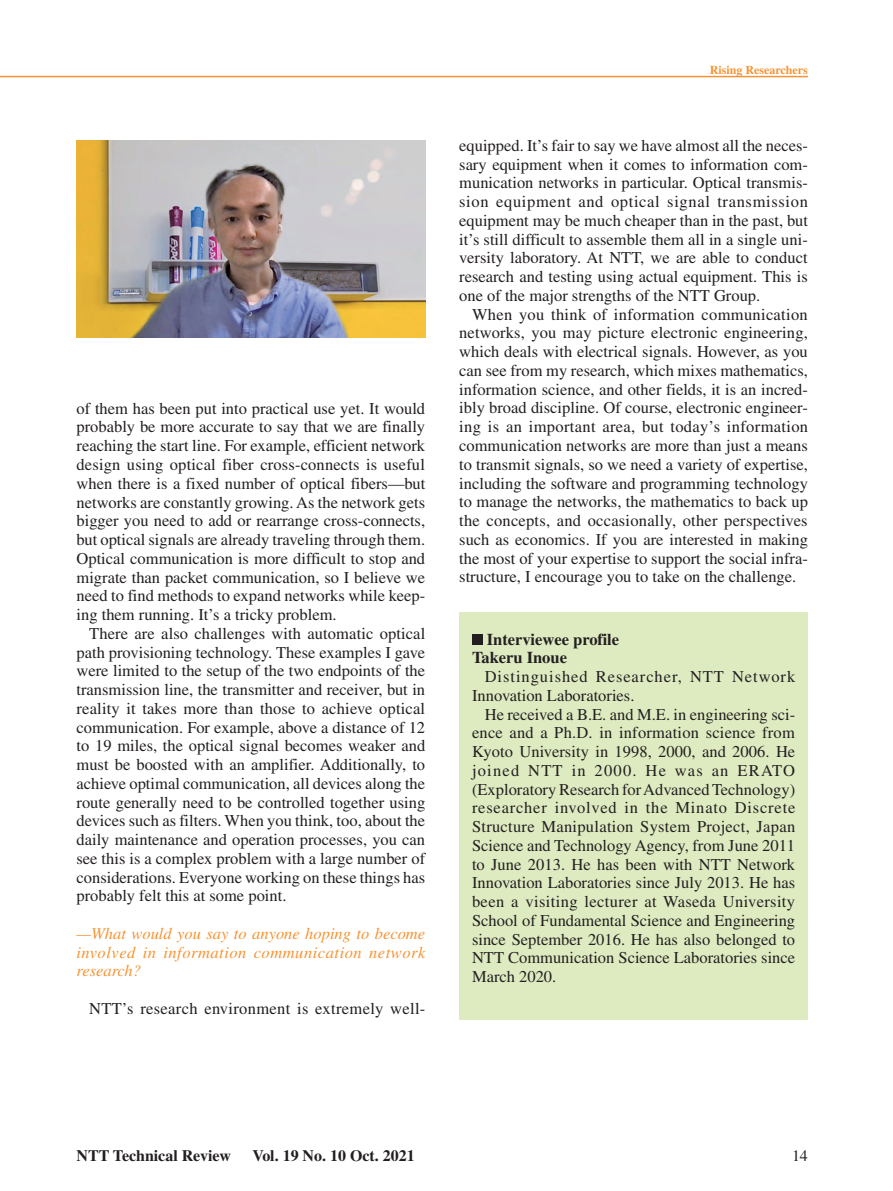
<style>
.page{position:relative;width:893px;height:1191px;background:#fff}
.page>*{position:absolute;margin:0;border:0;box-sizing:border-box;transform-origin:0 0}
.t1{font:16.5px/18.8px "Times";color:#231f20;text-align:justify}
.t2{font:italic 16.5px/18.8px "Times";letter-spacing:.03em;color:#f79332;text-align:justify}
.t3{font:16.5px/18.8px "Times";letter-spacing:.055em;color:#231f20}
.t4{font:16.5px "Times";letter-spacing:.02em;color:#231f20}
.t5{font:700 16.5px/18.8px "Times";color:#231f20}
.t6{font:700 15.9px "Times";color:#231f20}
.t7{font:15.9px "Times";color:#231f20}
.t8{font:700 12px "Times";color:#f79332}
</style>
<div class="page">
<hr style="left:0;top:76px;width:808px;height:1px;background:#f79332">
<div style="left:459px;top:612px;width:349px;height:407px;background:#deebc1"></div>
<div style="left:472px;top:634px;width:11px;height:10px;background:#231f20"></div>
<img style="left:77px;top:140px;width:348px;height:197px">
<p class="t1" style="left:77px;top:399px;width:350px">of them has been put into practical use yet. It would probably be more accurate to say that we are finally reaching the start line. For example, efficient network design using optical fiber cross-connects is useful when there is a fixed number of optical fibers—but networks are constantly growing. As the network gets bigger you need to add or rearrange cross-connects, but optical signals are already traveling through them.<br>Optical communication is more difficult to stop and migrate than packet communication, so I believe we need to find methods to expand networks while keep&shy;ing them running. It’s a tricky problem.</p>
<p class="t1" style="left:77px;top:624px;width:350px;text-indent:13px">There are also challenges with automatic optical path provisioning technology. These examples I gave were limited to the setup of the two endpoints of the transmission line, the transmitter and receiver, but in reality it takes more than those to achieve optical communication. For example, above a distance of 12 to 19 miles, the optical signal becomes weaker and must be boosted with an amplifier. Additionally, to achieve optimal communication, all devices along the route generally need to be controlled together using devices such as filters. When you think, too, about the daily maintenance and operation processes, you can see this is a complex problem with a large number of considerations. Everyone working on these things has probably felt this at some point.</p>
<p class="t2" style="left:77px;top:924px;width:350px">—What would you say to anyone hoping to become involved in information communication network research?</p>
<p class="t4" style="left:89px;top:999px;width:338px">NTT’s research environment is extremely well-</p>
<p class="t8" style="left:710px;top:63px;width:100px">Rising Researchers</p>
<p class="t1" style="left:459px;top:136px;width:350px">equipped. It’s fair to say we have almost all the neces&shy;sary equipment when it comes to information com&shy;munication networks in particular. Optical transmis&shy;sion equipment and optical signal transmission equipment may be much cheaper than in the past, but it’s still difficult to assemble them all in a single uni&shy;versity laboratory. At NTT, we are able to conduct research and testing using actual equipment. This is one of the major strengths of the NTT Group.</p>
<p class="t1" style="left:459px;top:305px;width:350px;text-indent:13px">When you think of information communication networks, you may picture electronic engineering, which deals with electrical signals. However, as you can see from my research, which mixes mathematics, information science, and other fields, it is an incred&shy;ibly broad discipline. Of course, electronic engineer&shy;ing is an important area, but today’s information communication networks are more than just a means to transmit signals, so we need a variety of expertise, including the software and programming technology to manage the networks, the mathematics to back up the concepts, and occasionally, other perspectives such as economics. If you are interested in making the most of your expertise to support the social infra&shy;structure, I encourage you to take on the challenge.</p>
<p class="t5" style="left:472px;top:629px;width:149px;text-indent:15px">Interviewee profile<br>Takeru Inoue</p>
<p class="t3" style="left:472px;top:667px;width:325px;text-indent:13px">Distinguished Researcher, NTT Network<br>Innovation Laboratories.</p>
<p class="t1" style="left:472px;top:704px;width:325px;text-indent:13px">He received a B.E. and M.E. in engineering sci&shy;ence and a Ph.D. in information science from Kyoto University in 1998, 2000, and 2006. He joined NTT in 2000. He was an ERATO (Exploratory Research for Advanced Technology) researcher involved in the Minato Discrete Structure Manipulation System Project, Japan Science and Technology Agency, from June 2011 to June 2013. He has been with NTT Network Innovation Laboratories since July 2013. He has been a visiting lecturer at Waseda University School of Fundamental Science and Engineering since September 2016. He has also belonged to NTT Communication Science Laboratories since March 2020.</p>
<p class="t6" style="left:77px;top:1146px;width:156px">NTT Technical Review</p>
<p class="t6" style="left:252px;top:1146px;width:164px">Vol. 19 No. 10 Oct. 2021</p>
<p class="t7" style="left:792px;top:1146px;width:17px">14</p>
</div>
